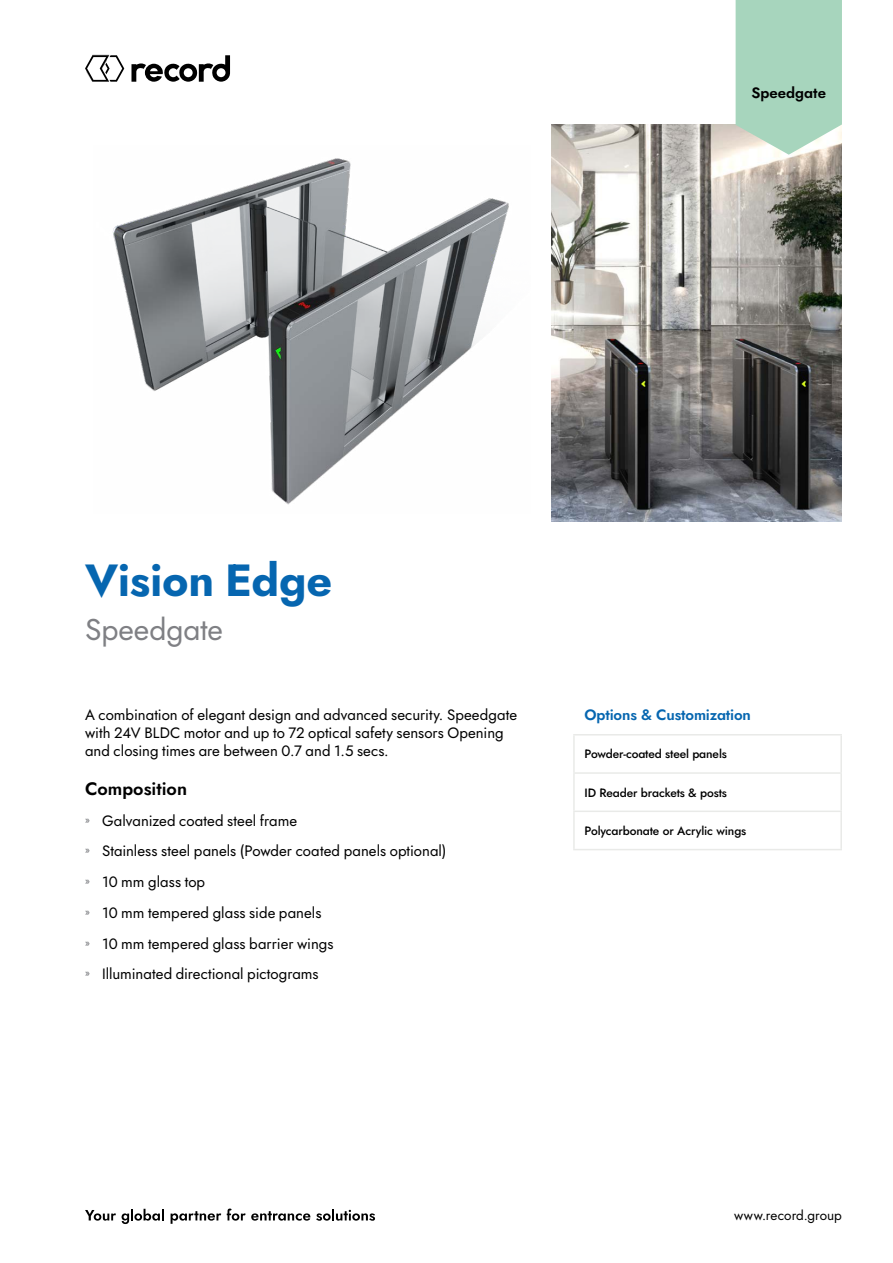
<style>
.page{position:relative;width:893px;height:1263px;background:#fff}
.page>*{position:absolute;margin:0;border:0;box-sizing:border-box;transform-origin:0 0}
.t1{font:700 45px "Jost";letter-spacing:-.005em;color:#0666b0}
.t2{font:30px "Jost";color:#7f8084}
.t3{font:600 18px "Jost";color:#000}
.t4{font:15px/30.8px "Jost";color:#000}
.t5{font:600 15px "Jost";letter-spacing:-.01em;color:#0666b0}
.t6{font:600 15px "Jost";color:#000}
.t7{font:13.5px "Jost";letter-spacing:.005em;color:#000}
.t8{font:500 12px "Jost";letter-spacing:-.01em;color:#000}
</style>
<div class="page">
<svg style="left:85px;top:55px;width:39px;height:27px"></svg>
<svg style="left:131px;top:55px;width:99px;height:27px"></svg>
<svg style="left:85px;top:1210px;width:31px;height:10px"></svg>
<svg style="left:122px;top:1209px;width:42px;height:15px"></svg>
<svg style="left:171px;top:1211px;width:50px;height:13px"></svg>
<svg style="left:227px;top:1208px;width:83px;height:12px"></svg>
<svg style="left:316px;top:1209px;width:59px;height:12px"></svg>
<img style="left:552px;top:125px;width:290px;height:397px">
<hr style="left:573px;top:772px;width:269px;height:2px;background:#e9eae8">
<hr style="left:573px;top:810px;width:269px;height:2px;background:#e9eae8">
<hr style="left:573px;top:849px;width:269px;height:1px;background:#e9eae8">
<hr style="left:573px;top:734px;width:269px;height:1px;background:#e9eae8">
<hr style="left:573px;top:735px;width:2px;height:37px;background:#e9eae8">
<hr style="left:840px;top:735px;width:2px;height:37px;background:#e9eae8">
<hr style="left:573px;top:774px;width:2px;height:36px;background:#e9eae8">
<hr style="left:840px;top:774px;width:2px;height:36px;background:#e9eae8">
<hr style="left:573px;top:812px;width:2px;height:37px;background:#e9eae8">
<hr style="left:840px;top:812px;width:2px;height:37px;background:#e9eae8">
<img style="left:113px;top:158px;width:396px;height:347px">
<svg style="left:736px;top:0;width:106px;height:155px"></svg>
<p class="t6" style="left:751px;top:82px;width:76px">Speedgate</p>
<h1 class="t1" style="left:85px;top:549px;width:249px">Vision Edge</h1>
<h2 class="t2" style="left:85px;top:609px;width:139px">Speedgate</h2>
<p class="t4" style="left:85px;top:706px;width:434px;line-height:18px">A combination of elegant design and advanced security. Speedgate with 24V BLDC motor and up to 72 optical safety sensors Opening and closing times are between 0.7 and 1.5 secs.</p>
<p class="t3" style="left:85px;top:776px;width:104px">Composition</p>
<p class="t4" style="left:85px;top:805px;width:363px"><sup>»</sup> Galvanized coated steel frame<br><sup>»</sup> Stainless steel panels (Powder coated panels optional) <sup>»</sup> 10 mm glass top<br><sup>»</sup> 10 mm tempered glass side panels<br><sup>»</sup> 10 mm tempered glass barrier wings<br><sup>»</sup> Illuminated directional pictograms</p>
<p class="t5" style="left:585px;top:704px;width:168px">Options &amp; Customization</p>
<p class="t8" style="left:585px;top:746px;width:144px">Powder-coated steel panels</p>
<p class="t8" style="left:585px;top:784px;width:144px">ID Reader brackets &amp; posts</p>
<p class="t8" style="left:585px;top:822px;width:163px">Polycarbonate or Acrylic wings</p>
<p class="t7" style="left:734px;top:1206px;width:109px">www.record.group</p>
</div>
